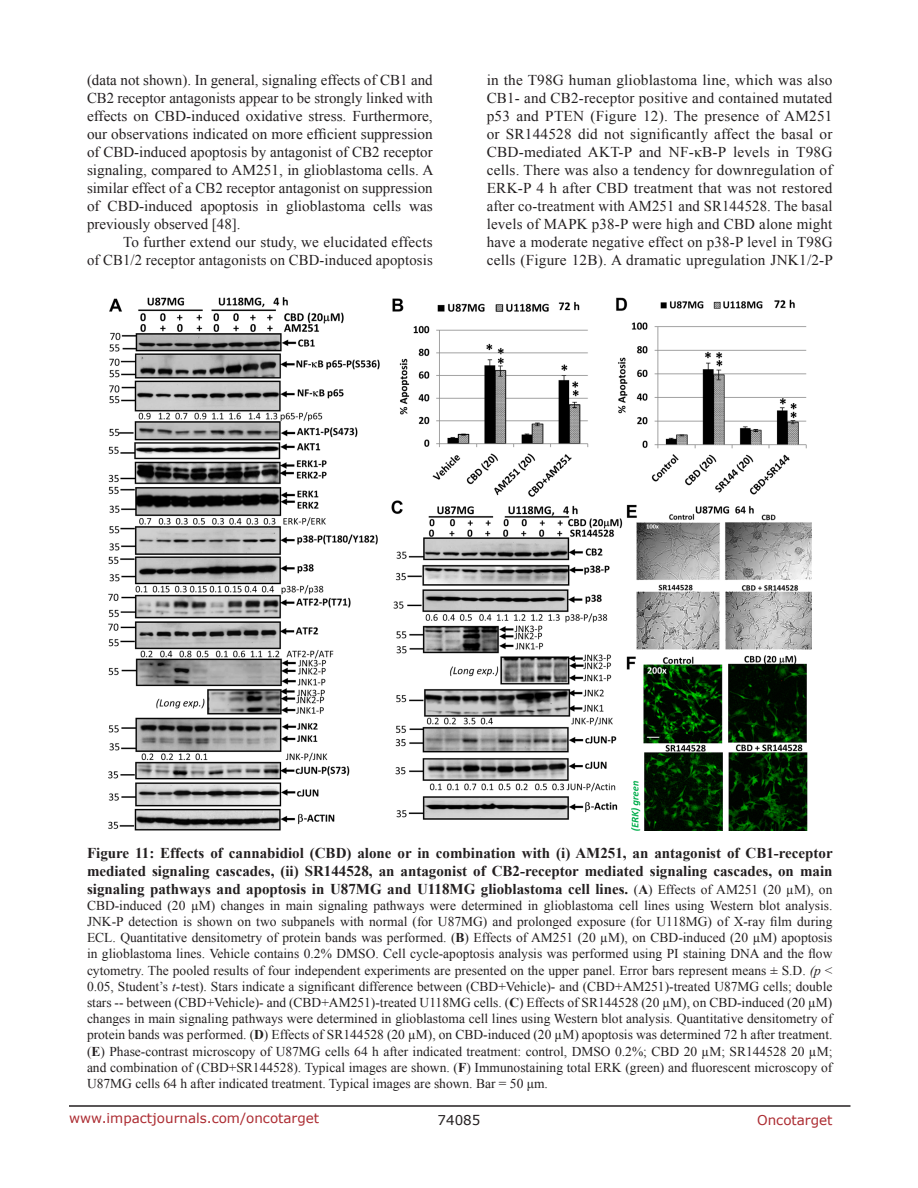
<style>
.page{position:relative;width:918px;height:1188px;background:#fff}
.page>*{position:absolute;margin:0;border:0;box-sizing:border-box;transform-origin:0 0}
.BodyText{font:15px/18px "Times New Roman";letter-spacing:.01em;color:#231f20;text-align:justify}
.FigureText{font:700 15px/18px "Times New Roman";color:#231f20;text-align:justify}
.FigureText-2{font:13.5px/16.2px "Times New Roman";color:#231f20;text-align:justify}
.t1{font:13.5px "Verdana";color:#ac2b31}
.t2{font:13.5px "Verdana";color:#231f20}
.s1{font-weight:400;font-size:13.5px}
.s2{font-size:13.5px}
.s3{font-weight:700}
.s4{font-style:italic}
</style>
<div class="page">
<hr style="left:69px;top:1105px;width:781px;height:2px;background:#231f20">
<img style="left:108px;top:298px;width:703px;height:532px">
<p class="BodyText" style="left:87px;top:71px;width:348px">(data not shown). In general, signaling effects of CB1 and CB2 receptor antagonists appear to be strongly linked with effects on CBD-induced oxidative stress. Furthermore, our observations indicated on more efficient suppression of CBD-induced apoptosis by antagonist of CB2 receptor signaling, compared to AM251, in glioblastoma cells. A similar effect of a CB2 receptor antagonist on suppression of CBD-induced apoptosis in glioblastoma cells was previously observed [48].</p>
<p class="BodyText" style="left:87px;top:233px;width:347px;text-align:right">To further extend our study, we elucidated effects<br>of CB1/2 receptor antagonists on CBD-induced apoptosis</p>
<p class="BodyText" style="left:487px;top:71px;width:348px">in the T98G human glioblastoma line, which was also CB1- and CB2-receptor positive and contained mutated p53 and PTEN (Figure 12). The presence of AM251 or SR144528 did not significantly affect the basal or CBD-mediated AKT-P and NF-κB-P levels in T98G cells. There was also a tendency for downregulation of ERK-P 4 h after CBD treatment that was not restored after co-treatment with AM251 and SR144528. The basal levels of MAPK p38-P were high and CBD alone might have a moderate negative effect on p38-P level in T98G cells (Figure 12B). A dramatic upregulation JNK1/2-P</p>
<p class="FigureText" style="left:87px;top:843px;width:747px">Figure 11: Effects of cannabidiol (CBD) alone or in combination with (i) AM251, an antagonist of CB1-receptor mediated signaling cascades, (ii) SR144528, an antagonist of CB2-receptor mediated signaling cascades, on main signaling pathways and apoptosis in U87MG and U118MG glioblastoma cell lines. <span class="s1">(</span><span class="s2">A</span><span class="s1">) Effects of AM251 (20 µM), on</span></p>
<p class="FigureText-2" style="left:87px;top:897px;width:747px">CBD-induced (20 µM) changes in main signaling pathways were determined in glioblastoma cell lines using Western blot analysis.<br>JNK-P detection is shown on two subpanels with normal (for U87MG) and prolonged exposure (for U118MG) of X-ray film during ECL. Quantitative densitometry of protein bands was performed. (<span class="s3">B</span>) Effects of AM251 (20 µM), on CBD-induced (20 µM) apoptosis in glioblastoma lines. Vehicle contains 0.2% DMSO. Cell cycle-apoptosis analysis was performed using PI staining DNA and the flow cytometry. The pooled results of four independent experiments are presented on the upper panel. Error bars represent means ± S.D. <span class="s4">(p</span> &lt; 0.05, Student’s <span class="s4">t</span>-test). Stars indicate a significant difference between (CBD+Vehicle)- and (CBD+AM251)-treated U87MG cells; double stars -- between (CBD+Vehicle)- and (CBD+AM251)-treated U118MG cells. (<span class="s3">C</span>) Effects of SR144528 (20 µM), on CBD-induced (20 µM) changes in main signaling pathways were determined in glioblastoma cell lines using Western blot analysis. Quantitative densitometry of protein bands was performed. (<span class="s3">D</span>) Effects of SR144528 (20 µM), on CBD-induced (20 µM) apoptosis was determined 72 h after treatment. (<span class="s3">E</span>) Phase-contrast microscopy of U87MG cells 64 h after indicated treatment: control, DMSO 0.2%; CBD 20 µM; SR144528 20 µM; and combination of (CBD+SR144528). Typical images are shown. (<span class="s3">F</span>) Immunostaining total ERK (green) and fluorescent microscopy of U87MG cells 64 h after indicated treatment. Typical images are shown. Bar = 50 μm.</p>
<p class="t1" style="left:69px;top:1109px;width:252px">www.impactjournals.com/oncotarget</p>
<p class="t2" style="left:438px;top:1111px;width:44px">74085</p>
<p class="t1" style="left:757px;top:1111px;width:77px">Oncotarget</p>
</div>
